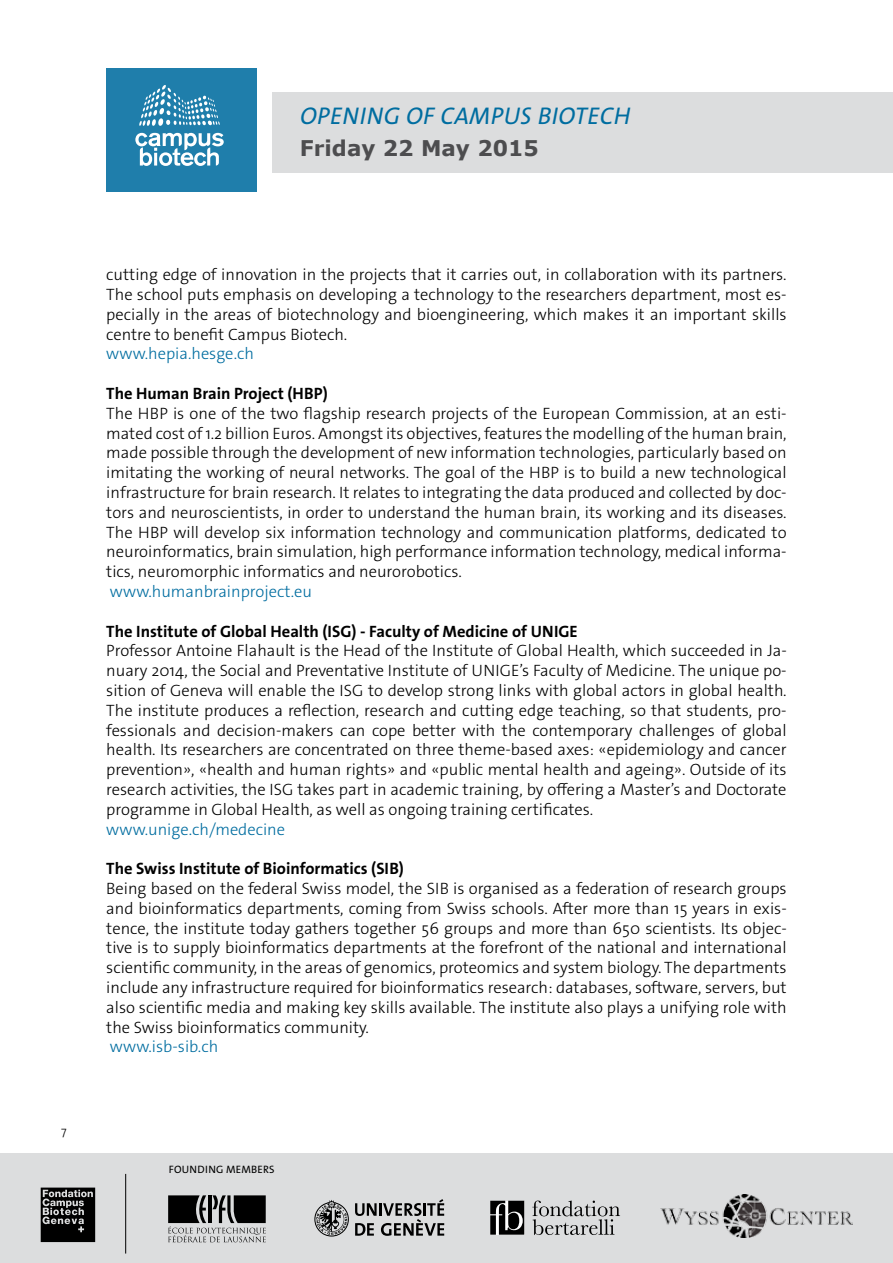
<style>
.page{position:relative;width:893px;height:1263px;background:#fff}
.page>*{position:absolute;margin:0;border:0;box-sizing:border-box;transform-origin:0 0}
.t1{font:italic 24.3px "The Sans Os F";letter-spacing:.02em;color:#006da0}
.t2{font:700 21.6px "Verdana";color:#4d4d4f}
.t3{font:300 16.5px/19.8px "The Sans Os F";color:#000;text-align:justify}
.t4{font:700 16.5px "The Sans Os F";color:#000}
.t5{font:300 16.5px "The Sans Os F";color:#006da0}
.t6{font:300 12px "The Sans Os F";color:#000}
.t7{font:10.8px "The Sans Os F";letter-spacing:.02em;color:#000}
</style>
<div class="page">
<div style="left:0;top:1153px;width:893px;height:110px;background:#dcddde"></div>
<svg style="left:168px;top:1195px;width:98px;height:47px"></svg>
<svg style="left:41px;top:1187px;width:54px;height:55px;background:#303030"></svg>
<svg style="left:532px;top:1200px;width:88px;height:35px"></svg>
<svg style="left:490px;top:1201px;width:34px;height:34px"></svg>
<svg style="left:314px;top:1200px;width:35px;height:36px"></svg>
<svg style="left:355px;top:1199px;width:89px;height:37px"></svg>
<img style="left:661px;top:1194px;width:191px;height:43px">
<hr style="left:125px;top:1174px;width:1px;height:79px;background:#000">
<div style="left:106px;top:68px;width:151px;height:123px;background:#1f7eab"></div>
<div style="left:272px;top:93px;width:621px;height:80px;background:#dcddde"></div>
<svg style="left:139px;top:85px;width:81px;height:41px"></svg>
<svg style="left:135px;top:133px;width:89px;height:33px"></svg>
<h1 class="t1" style="left:300px;top:101px;width:332px">OPENING OF CAMPUS BIOTECH</h1>
<h2 class="t2" style="left:300px;top:133px;width:241px">Friday 22 May 2015</h2>
<p class="t6" style="left:61px;top:1123px;width:7px">7</p>
<p class="t3" style="left:106px;top:265px;width:682px">cutting edge of innovation in the projects that it carries out, in collaboration with its partners.<br>The school puts emphasis on developing a technology to the researchers department, most es&shy;pecially in the areas of biotechnology and bioengineering, which makes it an important skills centre to benefit Campus Biotech.</p>
<p class="t5" style="left:106px;top:343px;width:149px">www.hepia.hesge.ch</p>
<p class="t4" style="left:106px;top:383px;width:223px">The Human Brain Project (HBP)</p>
<p class="t3" style="left:106px;top:403px;width:682px">The HBP is one of the two flagship research projects of the E uropean Commission, at an esti&shy;mated cost of 1.2 billion E uros. Amongst its objectives, features the modelling of the human brain, made possible through the development of new information technologies, particularly based on imitating the working of neural networks. The goal of the HBP is to build a new technological infrastructure for brain research. It relates to integrating the data produced and collected by doc&shy;tors and neuroscientists, in order to understand the human brain, its working and its diseases.<br>The HBP will develop six information technology and communication platforms, dedicated to neuroinformatics, brain simulation, high performance information technology, medical informa&shy;tics, neuromorphic informatics and neurorobotics.</p>
<p class="t5" style="left:110px;top:581px;width:204px">www.humanbrainproject.eu</p>
<p class="t4" style="left:106px;top:620px;width:473px">The Institute of Global Health (ISG) - Faculty of Medicine of UNIGE</p>
<p class="t3" style="left:106px;top:641px;width:682px">Professor Antoine Flahault is the Head of the I nstitute of Global Health, which succeeded in Ja&shy;nuary 2014, the Social and Preventative I nstitute of UNIGE</p>
<p class="t3" style="left:106px;top:661px;width:682px;text-indent:413px">’s Faculty of Medicine. The unique po&shy;sition of Geneva will enable the ISG to develop strong links with global actors in global health.<br>The institute produces a reflection, research and cutting edge teaching, so that students, pro&shy;fessionals and decision-makers can cope better with the contemporary challenges of global health. Its researchers are concentrated on three theme-based axes: «epidemiology and cancer prevention», «health and human rights» and «public mental health and ageing». Outside of its research activities, the I SG takes part in academic training, by offering a Master’s and Doctorate programme in Global Health, as well as ongoing training certificates.</p>
<p class="t5" style="left:106px;top:818px;width:180px">www.unige.ch/medecine</p>
<p class="t4" style="left:106px;top:858px;width:299px">The Swiss Institute of Bioinformatics (SIB)</p>
<p class="t3" style="left:106px;top:879px;width:682px">Being based on the federal Swiss model, the SI B is organised as a federation of research groups and bioinformatics departments, coming from Swiss schools. After more than 15 years in exis&shy;tence, the institute today gathers together 56 groups and more than 650 scientists. Its objec&shy;tive is to supply bioinformatics departments at the forefront of the national and international scientific community, in the areas of genomics, proteomics and system biology. The departments include any infrastructure required for bioinformatics research: databases, software, servers, but also scientific media and making key skills available. The institute also plays a unifying role with the Swiss bioinformatics community.</p>
<p class="t5" style="left:110px;top:1036px;width:110px">www.isb-sib.ch</p>
<p class="t7" style="left:169px;top:1162px;width:107px">FOUNDING MEMBERS</p>
</div>
